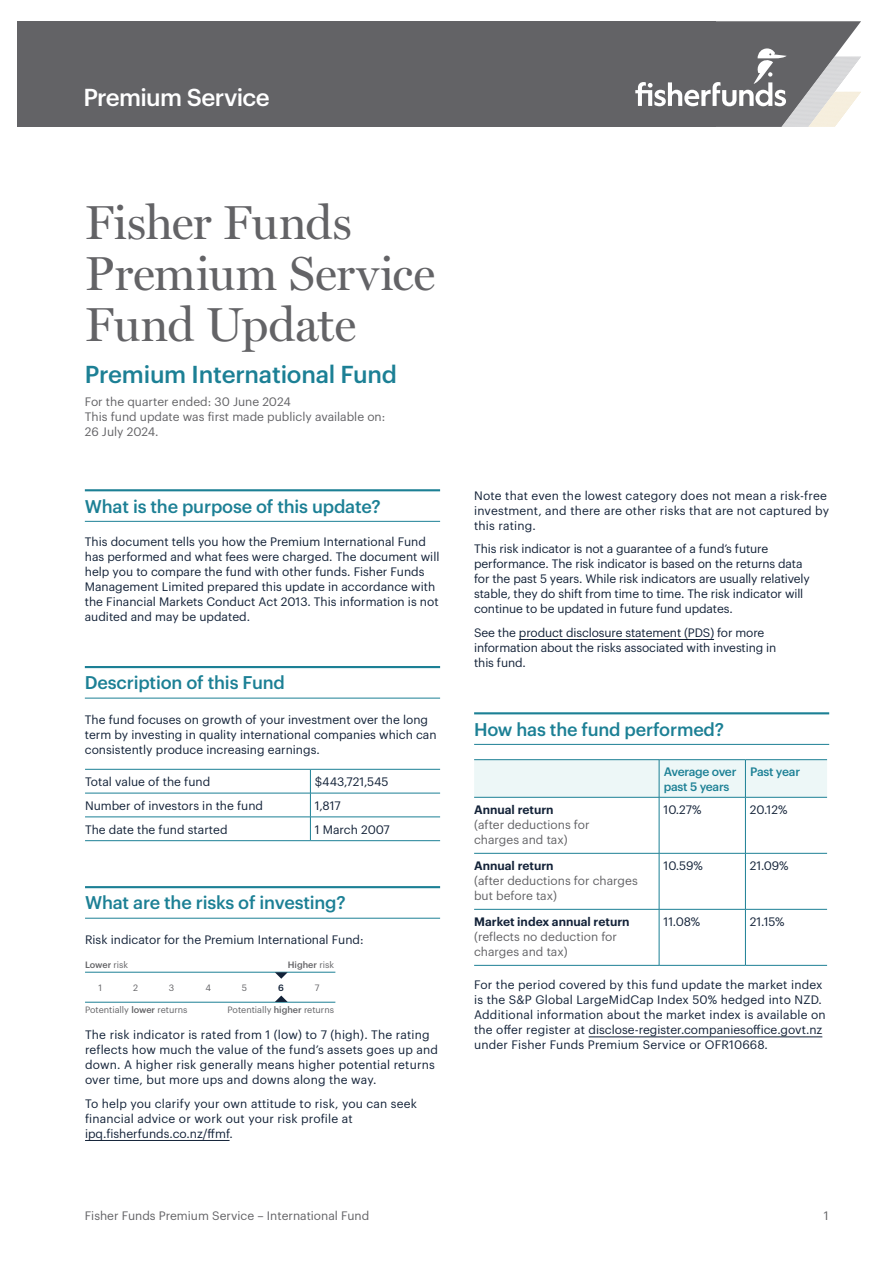
<style>
.page{position:relative;width:893px;height:1263px;background:#fff}
.page>*{position:absolute;margin:0;border:0;box-sizing:border-box;transform-origin:0 0}
.t1{font:48px/51px "Miller Display";letter-spacing:-.01em;color:#636366}
.t2{font:500 24px "Graphik";letter-spacing:-.01em;color:#1c8095}
.t3{font:500 24px "Graphik";letter-spacing:-.03em;color:#fff}
.t4{font:500 18px "Graphik";letter-spacing:-.01em;color:#1c8095}
.t5{font:12px/15px "Graphik";color:#132238}
.t6{font:12px/15px "Graphik";color:#636366}
.t7{font:600 12px "Graphik";color:#132238}
.t8{font:500 12px/15px "Graphik";letter-spacing:-.02em;color:#1c8095}
.t9{font:9px "Graphik";color:#636366}
.t10{font:500 9px "Graphik";color:#636366}
.t11{font:500 9px "Graphik";color:#132238}
.s1{font-weight:400}
.s2{font-weight:500}
</style>
<div class="page">
<div style="left:17px;top:21px;width:699px;height:106px;background:#636366"></div>
<svg style="left:635px;top:21px;width:226px;height:106px"></svg>
<hr style="left:85px;top:489px;width:355px;height:2px;background:#1c8095">
<hr style="left:85px;top:521px;width:355px;height:1px;background:#1c8095">
<hr style="left:85px;top:666px;width:355px;height:2px;background:#1c8095">
<hr style="left:85px;top:698px;width:355px;height:1px;background:#1c8095">
<hr style="left:85px;top:769px;width:225px;height:1px;background:#1c8095">
<hr style="left:310px;top:769px;width:130px;height:1px;background:#1c8095">
<hr style="left:310px;top:793px;width:130px;height:1px;background:#1c8095">
<hr style="left:310px;top:817px;width:130px;height:1px;background:#1c8095">
<hr style="left:85px;top:840px;width:225px;height:1px;background:#1c8095">
<hr style="left:310px;top:840px;width:130px;height:1px;background:#1c8095">
<hr style="left:85px;top:793px;width:225px;height:1px;background:#1c8095">
<hr style="left:85px;top:817px;width:225px;height:1px;background:#1c8095">
<svg style="left:310px;top:769px;width:1px;height:71px"></svg>
<hr style="left:85px;top:886px;width:355px;height:2px;background:#1c8095">
<hr style="left:85px;top:918px;width:355px;height:1px;background:#1c8095">
<hr style="left:85px;top:1140px;width:145px;height:1px;background:#132238">
<div style="left:474px;top:760px;width:353px;height:37px;background:#edf7f7"></div>
<hr style="left:474px;top:965px;width:185px;height:1px;background:#1c8095">
<hr style="left:745px;top:965px;width:82px;height:1px;background:#1c8095">
<hr style="left:474px;top:759px;width:185px;height:1px;background:#1c8095">
<hr style="left:745px;top:759px;width:82px;height:1px;background:#1c8095">
<hr style="left:474px;top:797px;width:185px;height:1px;background:#1c8095">
<hr style="left:745px;top:797px;width:82px;height:1px;background:#1c8095">
<hr style="left:474px;top:853px;width:185px;height:1px;background:#1c8095">
<hr style="left:745px;top:853px;width:82px;height:1px;background:#1c8095">
<hr style="left:474px;top:909px;width:185px;height:1px;background:#1c8095">
<hr style="left:745px;top:909px;width:82px;height:1px;background:#1c8095">
<hr style="left:659px;top:759px;width:86px;height:1px;background:#1c8095">
<hr style="left:659px;top:760px;width:1px;height:37px;background:#1c8095">
<hr style="left:745px;top:760px;width:1px;height:37px;background:#1c8095">
<hr style="left:659px;top:797px;width:86px;height:1px;background:#1c8095">
<hr style="left:659px;top:797px;width:1px;height:56px;background:#1c8095">
<hr style="left:745px;top:797px;width:1px;height:56px;background:#1c8095">
<hr style="left:659px;top:853px;width:86px;height:1px;background:#1c8095">
<hr style="left:659px;top:853px;width:1px;height:56px;background:#1c8095">
<hr style="left:745px;top:853px;width:1px;height:56px;background:#1c8095">
<hr style="left:659px;top:909px;width:86px;height:1px;background:#1c8095">
<hr style="left:659px;top:909px;width:1px;height:56px;background:#1c8095">
<hr style="left:745px;top:909px;width:1px;height:56px;background:#1c8095">
<hr style="left:659px;top:965px;width:86px;height:1px;background:#1c8095">
<hr style="left:589px;top:1036px;width:233px;height:1px;background:#132238">
<hr style="left:519px;top:639px;width:195px;height:1px;background:#132238">
<hr style="left:474px;top:712px;width:355px;height:2px;background:#1c8095">
<hr style="left:474px;top:744px;width:355px;height:1px;background:#1c8095">
<hr style="left:85px;top:972px;width:250px;height:1px;background:#1c8095">
<hr style="left:85px;top:1002px;width:250px;height:1px;background:#1c8095">
<svg style="left:275px;top:972px;width:13px;height:7px"></svg>
<svg style="left:275px;top:995px;width:13px;height:7px"></svg>
<h2 class="t3" style="left:83px;top:79px;width:188px">Premium Service</h2>
<h1 class="t1" style="left:85px;top:196px;width:352px">Fisher Funds<br>Premium Service<br>Fund Update</h1>
<h2 class="t2" style="left:85px;top:356px;width:314px">Premium International Fund</h2>
<p class="t6" style="left:85px;top:393px;width:302px">For the quarter ended: 30 June 2024<br>This fund update was first made publicly available on:<br>26 July 2024.</p>
<h3 class="t4" style="left:85px;top:492px;width:297px">What is the purpose of this update?</h3>
<p class="t5" style="left:85px;top:533px;width:356px">This document tells you how the Premium International Fund has performed and what fees were charged. The document will help you to compare the fund with other funds. Fisher Funds Management Limited prepared this update in accordance with the Financial Markets Conduct Act 2013. This information is not audited and may be updated.</p>
<h3 class="t4" style="left:85px;top:669px;width:202px">Description of this Fund</h3>
<p class="t5" style="left:85px;top:711px;width:353px">The fund focuses on growth of your investment over the long term by investing in quality international companies which can consistently produce increasing earnings.</p>
<p class="t5" style="left:85px;top:773px;width:127px">Total value of the fund</p>
<p class="t5" style="left:315px;top:773px;width:75px">$443,721,545</p>
<p class="t5" style="left:85px;top:797px;width:180px">Number of investors in the fund</p>
<p class="t5" style="left:315px;top:797px;width:28px">1,817</p>
<p class="t5" style="left:85px;top:821px;width:144px">The date the fund started</p>
<p class="t5" style="left:315px;top:821px;width:76px">1 March 2007</p>
<h3 class="t4" style="left:85px;top:889px;width:262px">What are the risks of investing?</h3>
<p class="t5" style="left:85px;top:931px;width:280px">Risk indicator for the Premium International Fund:</p>
<p class="t10" style="left:85px;top:958px;width:45px">Lower <span class="s1">risk</span></p>
<p class="t10" style="left:288px;top:958px;width:48px">Higher <span class="s1">risk</span></p>
<p class="t9" style="left:85px;top:1003px;width:104px">Potentially <span class="s2">lower</span> returns</p>
<p class="t9" style="left:227px;top:1003px;width:108px">Potentially <span class="s2">higher</span> returns</p>
<p class="t9" style="left:98px;top:981px;width:5px">1</p>
<p class="t9" style="left:133px;top:981px;width:6px">2</p>
<p class="t9" style="left:169px;top:981px;width:7px">3</p>
<p class="t9" style="left:205px;top:981px;width:7px">4</p>
<p class="t9" style="left:242px;top:981px;width:7px">5</p>
<p class="t11" style="left:278px;top:981px;width:7px">6</p>
<p class="t9" style="left:315px;top:981px;width:6px">7</p>
<p class="t5" style="left:85px;top:1026px;width:354px">The risk indicator is rated from 1 (low) to 7 (high). The rating reflects how much the value of the fund’s assets goes up and down. A higher risk generally means higher potential returns over time, but more ups and downs along the way.</p>
<p class="t5" style="left:85px;top:1095px;width:333px">To help you clarify your own attitude to risk, you can seek financial advice or work out your risk profile at ipq.fisherfunds.co.nz/ffmf.</p>
<p class="t5" style="left:474px;top:487px;width:357px">Note that even the lowest category does not mean a risk-free investment, and there are other risks that are not captured by this rating.</p>
<p class="t5" style="left:474px;top:541px;width:337px">This risk indicator is not a guarantee of a fund’s future performance. The risk indicator is based on the returns data for the past 5 years. While risk indicators are usually relatively stable, they do shift from time to time. The risk indicator will continue to be updated in future fund updates.</p>
<p class="t5" style="left:474px;top:624px;width:304px">See the product disclosure statement (PDS) for more information about the risks associated with investing in this fund.</p>
<h3 class="t4" style="left:474px;top:715px;width:251px">How has the fund performed?</h3>
<p class="t7" style="left:474px;top:800px;width:81px">Annual return</p>
<p class="t6" style="left:474px;top:816px;width:117px">(after deductions for charges and tax)</p>
<p class="t7" style="left:474px;top:856px;width:81px">Annual return</p>
<p class="t6" style="left:474px;top:872px;width:165px">(after deductions for charges but before tax)</p>
<p class="t7" style="left:474px;top:912px;width:157px">Market index annual return</p>
<p class="t6" style="left:474px;top:928px;width:144px">(reflects no deduction for charges and tax)</p>
<p class="t8" style="left:664px;top:763px;width:74px">Average over past 5 years</p>
<p class="t8" style="left:750px;top:763px;width:51px">Past year</p>
<p class="t5" style="left:663px;top:801px;width:39px">10.27%</p>
<p class="t5" style="left:750px;top:801px;width:39px">20.12%</p>
<p class="t5" style="left:663px;top:857px;width:41px">10.59%</p>
<p class="t5" style="left:750px;top:857px;width:40px">21.09%</p>
<p class="t5" style="left:663px;top:913px;width:38px">11.08%</p>
<p class="t5" style="left:750px;top:913px;width:36px">21.15%</p>
<p class="t5" style="left:474px;top:976px;width:353px">For the period covered by this fund update the market index is the S&amp;P Global LargeMidCap Index 50% hedged into NZD.<br>Additional information about the market index is available on the offer register at disclose-register.companiesoffice.govt.nz under Fisher Funds Premium Service or OFR10668.</p>
<p class="t6" style="left:85px;top:1207px;width:286px">Fisher Funds Premium Service – International Fund</p>
<p class="t6" style="left:824px;top:1207px;width:6px">1</p>
</div>
